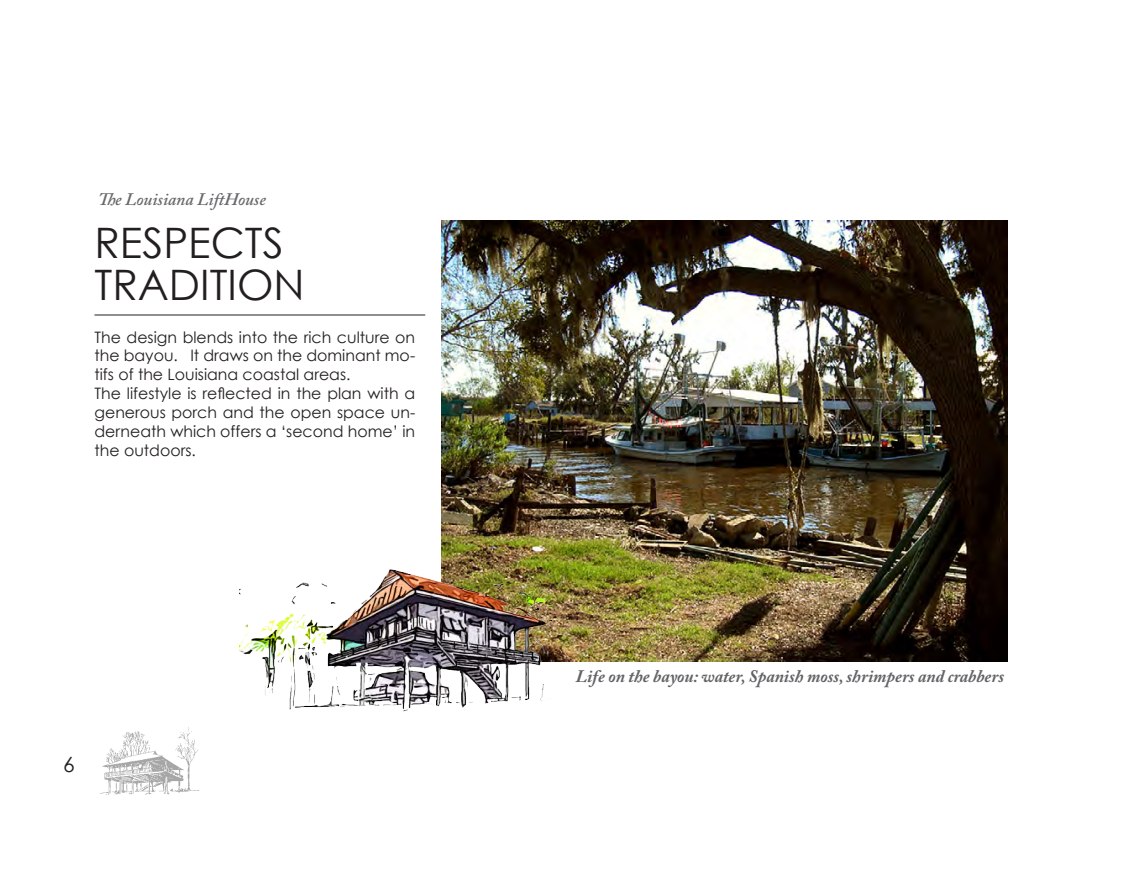
<style>
.page{position:relative;width:1134px;height:882px;background:#fff}
.page>*{position:absolute;margin:0;border:0;box-sizing:border-box;transform-origin:0 0}
.t1{font:42px "Century Gothic";color:#231f20}
.t2{font:21px "Century Gothic";color:#231f20}
.t3{font:italic 700 17.5px "Adobe Caslon Pro";color:#636366}
.t4{font:italic 600 17.5px "Adobe Caslon Pro";color:#69696c}
.t5{font:15.75px/18.9px "Century Gothic";color:#231f20;text-align:justify}
</style>
<div class="page">
<img style="left:99px;top:727px;width:100px;height:68px">
<img style="left:441px;top:221px;width:567px;height:440px">
<img style="left:239px;top:538px;width:312px;height:174px">
<hr style="left:94px;top:315px;width:331px;height:1px;background:#231f20">
<p class="t4" style="left:98px;top:189px;width:169px">The Louisiana LiftHouse</p>
<p class="t1" style="left:94px;top:217px;width:191px">RESPECTS</p>
<p class="t1" style="left:94px;top:259px;width:212px">TRADITION</p>
<p class="t5" style="left:94px;top:327px;width:322px">The design blends into the rich culture on the bayou. It draws on the dominant mo&shy;tifs of the Louisiana coastal areas.</p>
<p class="t5" style="left:94px;top:384px;width:322px">The lifestyle is reflected in the plan with a generous porch and the open space un&shy;derneath which offers a ‘second home’ in the outdoors.</p>
<h2 class="t2" style="left:63px;top:751px;width:13px">6</h2>
<p class="t3" style="left:576px;top:666px;width:430px">Life on the bayou: water, Spanish moss, shrimpers and crabbers</p>
</div>
